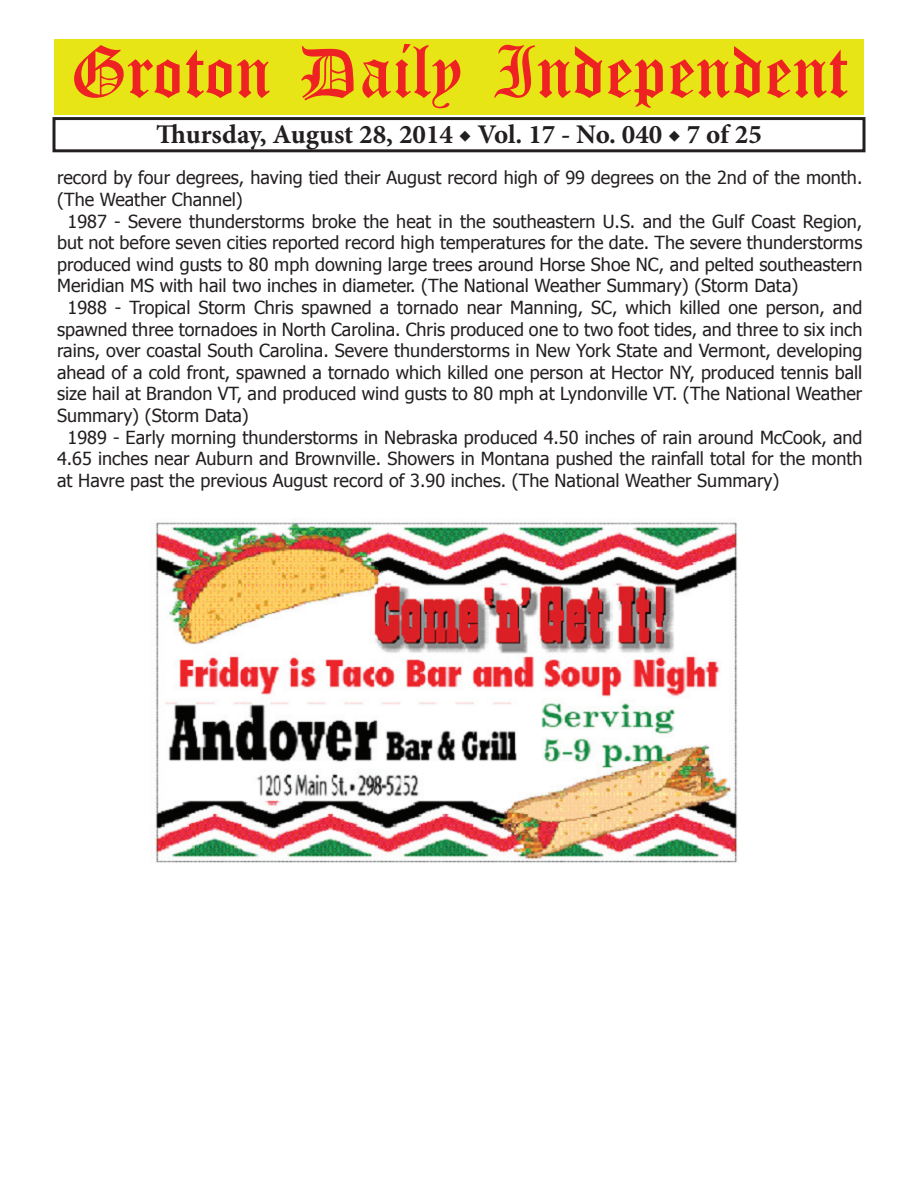
<style>
.page{position:relative;width:918px;height:1188px;background:#fff}
.page>*{position:absolute;margin:0;border:0;box-sizing:border-box;transform-origin:0 0}
.t1{font:54px "Old English Five";color:#ee2123}
.t2{font:700 27px "Minion Pro";color:#231f20}
.t3{font:18px "Tahoma";color:#231f20}
</style>
<div class="page">
<div style="left:52px;top:117px;width:814px;height:35px;border:3px solid #231f20"></div>
<div style="left:54px;top:40px;width:810px;height:75px;background:#e7e515"></div>
<img style="left:153px;top:520px;width:584px;height:343px">
<h1 class="t1" style="left:70px;top:47px;width:779px">Groton Daily Independent</h1>
<h2 class="t2" style="left:156px;top:116px;width:607px">Thursday, August 28, 2014 ◆ Vol. 17 - No. 040 ◆ 7 of 25</h2>
<p class="t3" style="left:57px;top:166px;width:807px">record by four degrees, having tied their August record high of 99 degrees on the 2nd of the month.</p>
<p class="t3" style="left:57px;top:187px;width:187px">(The Weather Channel)</p>
<p class="t3" style="left:68px;top:209px;width:796px">1987 - Severe thunderstorms broke the heat in the southeastern U.S. and the Gulf Coast Region,</p>
<p class="t3" style="left:57px;top:231px;width:807px">but not before seven cities reported record high temperatures for the date. The severe thunderstorms</p>
<p class="t3" style="left:57px;top:252px;width:807px">produced wind gusts to 80 mph downing large trees around Horse Shoe NC, and pelted southeastern</p>
<p class="t3" style="left:57px;top:274px;width:743px">Meridian MS with hail two inches in diameter. (The National Weather Summary) (Storm Data)</p>
<p class="t3" style="left:68px;top:295px;width:796px">1988 - Tropical Storm Chris spawned a tornado near Manning, SC, which killed one person, and</p>
<p class="t3" style="left:57px;top:317px;width:807px">spawned three tornadoes in North Carolina. Chris produced one to two foot tides, and three to six inch</p>
<p class="t3" style="left:57px;top:339px;width:807px">rains, over coastal South Carolina. Severe thunderstorms in New York State and Vermont, developing</p>
<p class="t3" style="left:57px;top:360px;width:807px">ahead of a cold front, spawned a tornado which killed one person at Hector NY, produced tennis ball</p>
<p class="t3" style="left:57px;top:382px;width:807px">size hail at Brandon VT, and produced wind gusts to 80 mph at Lyndonville VT. (The National Weather</p>
<p class="t3" style="left:57px;top:403px;width:193px">Summary) (Storm Data)</p>
<p class="t3" style="left:68px;top:425px;width:796px">1989 - Early morning thunderstorms in Nebraska produced 4.50 inches of rain around McCook, and</p>
<p class="t3" style="left:57px;top:447px;width:807px">4.65 inches near Auburn and Brownville. Showers in Montana pushed the rainfall total for the month</p>
<p class="t3" style="left:57px;top:468px;width:724px">at Havre past the previous August record of 3.90 inches. (The National Weather Summary)</p>
</div>
